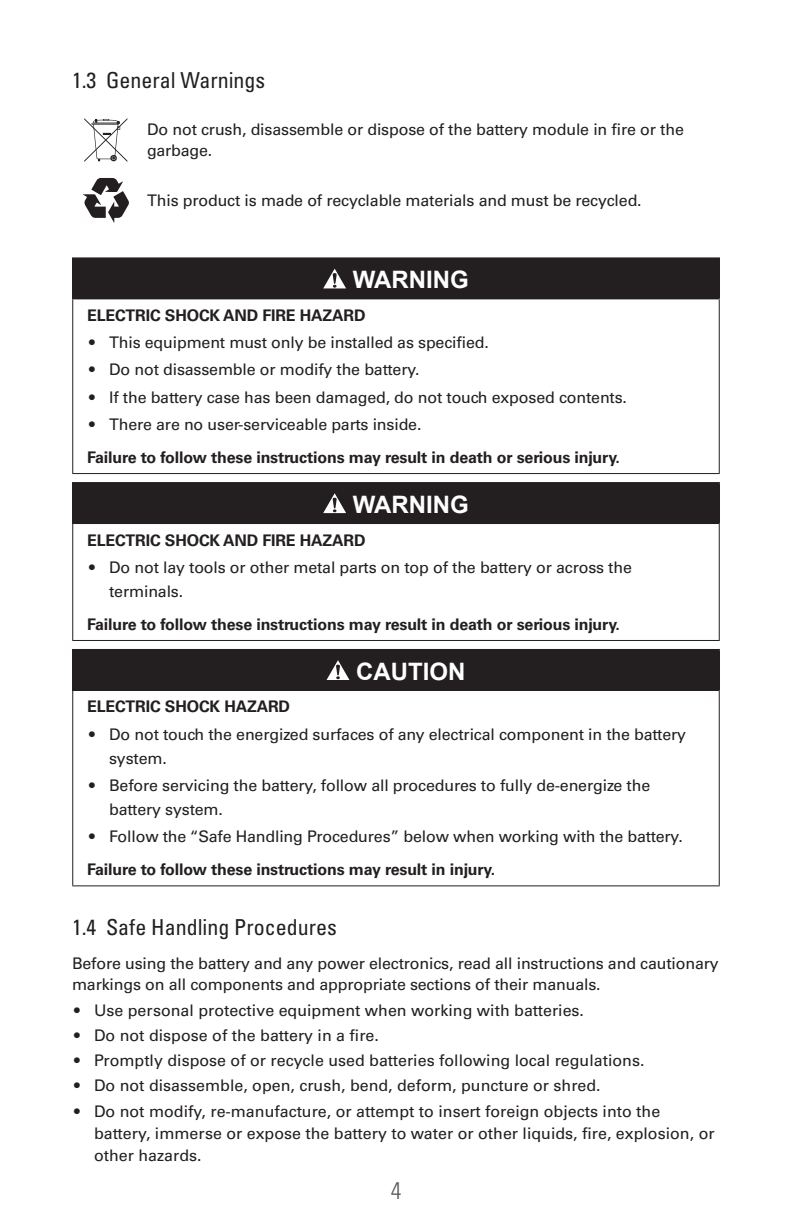
<style>
.page{position:relative;width:792px;height:1224px;background:#fff}
.page>*{position:absolute;margin:0;border:0;box-sizing:border-box;transform-origin:0 0}
.Warning_Header{font:700 24px "Arial";color:#fff}
.t1{font:300 condensed 24px "Univers LT Std";color:#57585a}
.t2{font:condensed 22px "Univers LT Std";color:#231f20}
.Table_Text{font:16px/24px "Univers LT Std";letter-spacing:-.01em;color:#231f20}
.Table_Text-2{font:700 16px "Univers LT Std";letter-spacing:-.01em;color:#231f20}
</style>
<div class="page">
<svg style="left:84px;top:118px;width:43px;height:44px"></svg>
<svg style="left:83px;top:178px;width:46px;height:45px"></svg>
<div style="left:73px;top:258px;width:646px;height:41px;background:#231f20"></div>
<hr style="left:72px;top:257px;width:648px;height:2px;background:#231f20">
<hr style="left:72px;top:259px;width:2px;height:39px;background:#231f20">
<hr style="left:718px;top:259px;width:2px;height:39px;background:#231f20">
<hr style="left:72px;top:298px;width:648px;height:1px;background:#231f20">
<hr style="left:72px;top:299px;width:1px;height:174px;background:#231f20">
<hr style="left:719px;top:299px;width:1px;height:174px;background:#231f20">
<hr style="left:72px;top:473px;width:648px;height:1px;background:#231f20">
<svg style="left:323px;top:269px;width:23px;height:19px"></svg>
<div style="left:73px;top:483px;width:646px;height:41px;background:#231f20"></div>
<hr style="left:72px;top:482px;width:648px;height:2px;background:#231f20">
<hr style="left:72px;top:484px;width:2px;height:39px;background:#231f20">
<hr style="left:718px;top:484px;width:2px;height:39px;background:#231f20">
<hr style="left:72px;top:523px;width:648px;height:1px;background:#231f20">
<hr style="left:72px;top:524px;width:1px;height:116px;background:#231f20">
<hr style="left:719px;top:524px;width:1px;height:116px;background:#231f20">
<hr style="left:72px;top:640px;width:648px;height:1px;background:#231f20">
<svg style="left:323px;top:493px;width:23px;height:20px"></svg>
<div style="left:73px;top:650px;width:646px;height:40px;background:#231f20"></div>
<hr style="left:72px;top:649px;width:648px;height:1px;background:#231f20">
<hr style="left:72px;top:650px;width:2px;height:40px;background:#231f20">
<hr style="left:718px;top:650px;width:2px;height:40px;background:#231f20">
<hr style="left:72px;top:690px;width:648px;height:1px;background:#231f20">
<hr style="left:72px;top:691px;width:1px;height:194px;background:#231f20">
<hr style="left:719px;top:691px;width:1px;height:194px;background:#231f20">
<hr style="left:72px;top:885px;width:648px;height:1px;background:#231f20">
<svg style="left:327px;top:660px;width:22px;height:20px"></svg>
<p class="t2" style="left:72px;top:66px;width:195px">1.3 General Warnings</p>
<p class="Table_Text" style="left:147px;top:119px;width:538px;line-height:21px">Do not crush, disassemble or dispose of the battery module in fire or the garbage.</p>
<p class="Table_Text" style="left:147px;top:189px;width:493px">This product is made of recyclable materials and must be recycled.</p>
<p class="Warning_Header" style="left:353px;top:263px;width:117px">WARNING</p>
<p class="Table_Text-2" style="left:87px;top:306px;width:280px">ELECTRIC SHOCK AND FIRE HAZARD</p>
<p class="Table_Text" style="left:89px;top:331px;width:399px">• This equipment must only be installed as specified.</p>
<p class="Table_Text" style="left:89px;top:358px;width:329px">• Do not disassemble or modify the battery.</p>
<p class="Table_Text" style="left:89px;top:385px;width:537px">• If the battery case has been damaged, do not touch exposed contents.</p>
<p class="Table_Text" style="left:89px;top:412px;width:331px">• There are no user-serviceable parts inside.</p>
<p class="Table_Text-2" style="left:87px;top:448px;width:534px">Failure to follow these instructions may result in death or serious injury.</p>
<p class="Warning_Header" style="left:353px;top:488px;width:117px">WARNING</p>
<p class="Table_Text-2" style="left:87px;top:530px;width:280px">ELECTRIC SHOCK AND FIRE HAZARD</p>
<p class="Table_Text" style="left:109px;top:555px;width:524px;text-indent:-20px">• Do not lay tools or other metal parts on top of the battery or across the terminals.</p>
<p class="Table_Text-2" style="left:87px;top:615px;width:534px">Failure to follow these instructions may result in death or serious injury.</p>
<p class="Warning_Header" style="left:356px;top:655px;width:111px">CAUTION</p>
<p class="Table_Text-2" style="left:87px;top:697px;width:205px">ELECTRIC SHOCK HAZARD</p>
<p class="Table_Text" style="left:109px;top:722px;width:579px;text-indent:-20px">• Do not touch the energized surfaces of any electrical component in the battery system.</p>
<p class="Table_Text" style="left:109px;top:773px;width:543px;text-indent:-20px">• Before servicing the battery, follow all procedures to fully de-energize the battery system.</p>
<p class="Table_Text" style="left:89px;top:825px;width:593px">• Follow the “Safe Handling Procedures” below when working with the battery.</p>
<p class="Table_Text-2" style="left:87px;top:860px;width:410px">Failure to follow these instructions may result in injury.</p>
<p class="t2" style="left:72px;top:913px;width:266px">1.4 Safe Handling Procedures</p>
<p class="Table_Text" style="left:72px;top:953px;width:648px;line-height:21px">Before using the battery and any power electronics, read all instructions and cautionary markings on all components and appropriate sections of their manuals.</p>
<p class="Table_Text" style="left:74px;top:998px;width:509px">• Use personal protective equipment when working with batteries.</p>
<p class="Table_Text" style="left:74px;top:1023px;width:304px">• Do not dispose of the battery in a fire.</p>
<p class="Table_Text" style="left:74px;top:1048px;width:569px">• Promptly dispose of or recycle used batteries following local regulations.</p>
<p class="Table_Text" style="left:74px;top:1074px;width:526px">• Do not disassemble, open, crush, bend, deform, puncture or shred.</p>
<p class="Table_Text" style="left:94px;top:1100px;width:622px;line-height:22px;text-indent:-20px">• Do not modify, re-manufacture, or attempt to insert foreign objects into the battery, immerse or expose the battery to water or other liquids, fire, explosion, or other hazards.</p>
<h1 class="t1" style="left:391px;top:1176px;width:12px">4</h1>
</div>
